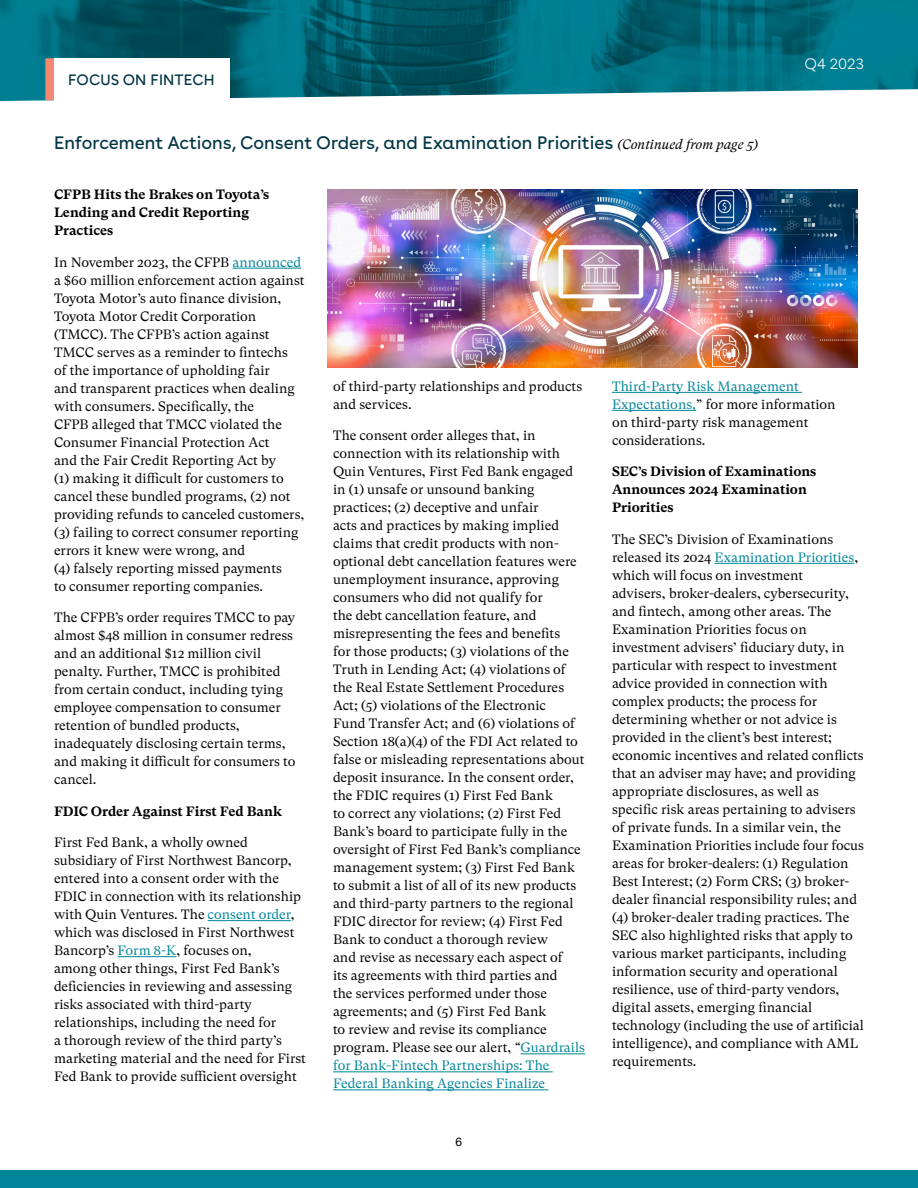
<style>
.page{position:relative;width:918px;height:1188px;background:#fff}
.page>*{position:absolute;margin:0;border:0;box-sizing:border-box;transform-origin:0 0}
.t1{font:18px "Buenos Aires";color:#003644}
.t2{font:15px "Buenos Aires";letter-spacing:.01em;color:#003644}
.t3{font:300 15px "Buenos Aires";color:#fff}
.t4{font:13.5px/18px "GT Super Text";color:#000}
.t5{font:700 13.5px/18px "GT Super Text";color:#000}
.t6{font:12px "Helvetica Neue";color:#000}
.s1{font-family:"GT Super Text";font-style:italic;font-size:13.5px;color:#000}
.s2{color:#008598}
</style>
<div class="page">
<img style="left:0;top:0;width:918px;height:101px">
<div style="left:54px;top:58px;width:176px;height:50px;background:#fff"></div>
<div style="left:45px;top:58px;width:9px;height:42px;background:#f58674"></div>
<div style="left:0;top:1171px;width:918px;height:17px;background:#008598"></div>
<hr style="left:233px;top:268px;width:68px;height:1px;background:#008598">
<hr style="left:208px;top:920px;width:83px;height:1px;background:#008598">
<hr style="left:117px;top:956px;width:59px;height:1px;background:#008598">
<hr style="left:521px;top:1054px;width:64px;height:1px;background:#008598">
<hr style="left:333px;top:1072px;width:220px;height:1px;background:#008598">
<hr style="left:333px;top:1090px;width:215px;height:1px;background:#008598">
<hr style="left:612px;top:392px;width:190px;height:1px;background:#008598">
<hr style="left:612px;top:410px;width:84px;height:1px;background:#008598">
<hr style="left:715px;top:563px;width:139px;height:1px;background:#008598">
<img style="left:327px;top:189px;width:531px;height:178px">
<p class="t2" style="left:68px;top:68px;width:148px">FOCUS ON FINTECH</p>
<h1 class="t1" style="left:54px;top:128px;width:706px">Enforcement Actions, Consent Orders, and Examination Priorities <span class="s1">(Continued from page 5)</span></h1>
<p class="t3" style="left:804px;top:52px;width:61px">Q4 2023</p>
<p class="t5" style="left:54px;top:186px;width:217px">CFPB Hits the Brakes on Toyota’s<br>Lending and Credit Reporting<br>Practices</p>
<p class="t4" style="left:54px;top:253px;width:252px">In November 2023, the CFPB <span class="s2">announced </span>a $60 million enforcement action against Toyota Motor’s auto finance division, Toyota Motor Credit Corporation (TMCC). The CFPB’s action against TMCC serves as a reminder to fintechs<br>of the importance of upholding fair<br>and transparent practices when dealing with consumers. Specifically, the<br>CFPB alleged that TMCC violated the Consumer Financial Protection Act<br>and the Fair Credit Reporting Act by<br>(1) making it difficult for customers to cancel these bundled programs, (2) not providing refunds to canceled customers, (3) failing to correct consumer reporting errors it knew were wrong, and<br>(4) falsely reporting missed payments<br>to consumer reporting companies.</p>
<p class="t4" style="left:54px;top:609px;width:243px">The CFPB’s order requires TMCC to pay almost $48 million in consumer redress and an additional $12 million civil penalty. Further, TMCC is prohibited from certain conduct, including tying employee compensation to consumer retention of bundled products, inadequately disclosing certain terms, and making it difficult for consumers to cancel.</p>
<p class="t5" style="left:54px;top:802px;width:230px">FDIC Order Against First Fed Bank</p>
<p class="t4" style="left:54px;top:834px;width:254px">First Fed Bank, a wholly owned subsidiary of First Northwest Bancorp, entered into a consent order with the FDIC in connection with its relationship with Quin Ventures. The <span class="s2">consent order</span>, which was disclosed in First Northwest Bancorp’s <span class="s2">Form 8-K</span>, focuses on,<br>among other things, First Fed Bank’s deficiencies in reviewing and assessing risks associated with third-party relationships, including the need for<br>a thorough review of the third party’s marketing material and the need for First Fed Bank to provide sufficient oversight</p>
<p class="t4" style="left:333px;top:377px;width:251px">of third-party relationships and products and services.</p>
<p class="t4" style="left:333px;top:427px;width:254px">The consent order alleges that, in connection with its relationship with Quin Ventures, First Fed Bank engaged in (1) unsafe or unsound banking practices; (2) deceptive and unfair<br>acts and practices by making implied claims that credit products with non&shy;optional debt cancellation features were unemployment insurance, approving consumers who did not qualify for<br>the debt cancellation feature, and misrepresenting the fees and benefits<br>for those products; (3) violations of the Truth in Lending Act; (4) violations of the Real Estate Settlement Procedures Act; (5) violations of the Electronic<br>Fund Transfer Act; and (6) violations of Section 18(a)(4) of the FDI Act related to false or misleading representations about deposit insurance. In the consent order, the FDIC requires (1) First Fed Bank<br>to correct any violations; (2) First Fed Bank’s board to participate fully in the oversight of First Fed Bank’s compliance management system; (3) First Fed Bank to submit a list of all of its new products and third-party partners to the regional FDIC director for review; (4) First Fed Bank to conduct a thorough review<br>and revise as necessary each aspect of<br>its agreements with third parties and<br>the services performed under those agreements; and (5) First Fed Bank<br>to review and revise its compliance program. Please see our alert, “<span class="s2">Guardrails for Bank-Fintech Partnerships: The Federal Banking Agencies Finalize</span></p>
<p class="t6" style="left:456px;top:1133px;width:8px">6</p>
<p class="t4" style="left:612px;top:377px;width:225px"><span class="s2">Third-Party Risk Management<br>Expectations,</span>” for more information on third-party risk management considerations.</p>
<p class="t5" style="left:612px;top:463px;width:206px">SEC’s Division of Examinations<br>Announces 2024 Examination<br>Priorities</p>
<p class="t4" style="left:612px;top:530px;width:254px">The SEC’s Division of Examinations released its 2024 <span class="s2">Examination Priorities</span>, which will focus on investment<br>advisers, broker-dealers, cybersecurity, and fintech, among other areas. The Examination Priorities focus on investment advisers’ fiduciary duty, in particular with respect to investment advice provided in connection with complex products; the process for determining whether or not advice is provided in the client’s best interest; economic incentives and related conflicts that an adviser may have; and providing appropriate disclosures, as well as specific risk areas pertaining to advisers of private funds. In a similar vein, the Examination Priorities include four focus areas for broker-dealers: (1) Regulation Best Interest; (2) Form CRS; (3) broker&shy;dealer financial responsibility rules; and (4) broker-dealer trading practices. The SEC also highlighted risks that apply to various market participants, including information security and operational resilience, use of third-party vendors, digital assets, emerging financial technology (including the use of artificial intelligence), and compliance with AML requirements.</p>
</div>
